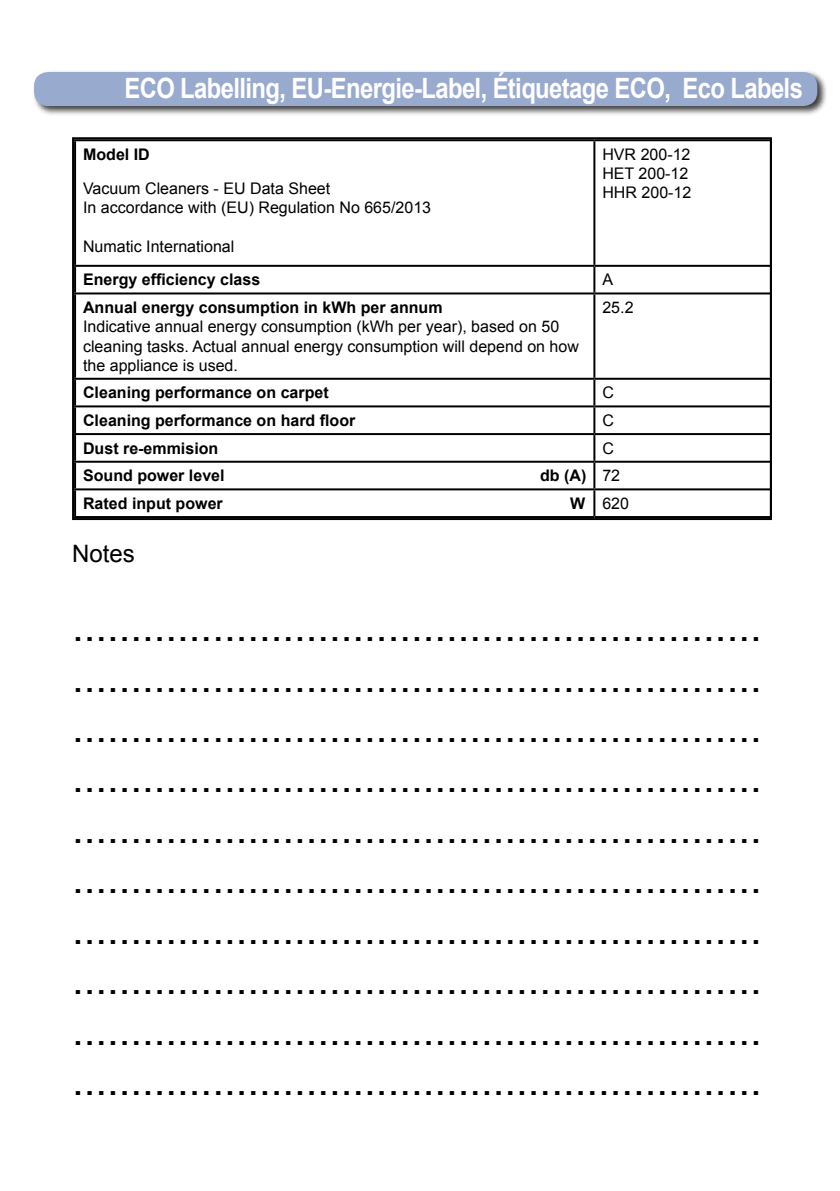
<style>
.page{position:relative;width:840px;height:1191px;background:#fff}
.page>*{position:absolute;margin:0;border:0;box-sizing:border-box;transform-origin:0 0}
.t1{font:42px/50.4px "Arial";color:#000;text-align:justify}
.t2{font:700 28px "Arial";letter-spacing:-.025em;color:#fff;scale:.85 1}
.t3{font:24px "Arial";color:#000}
.t4{font:16px/19.2px "Arial";color:#000}
.t5{font:700 16px "Arial";color:#000}
.s1{font-weight:400}
.s2{font-weight:700}
</style>
<div class="page">
<div style="left:32px;top:70px;width:795px;height:46px;background:#000;opacity:.75"></div>
<div style="left:34px;top:72px;width:782px;height:34px;background:#99aacf;border-radius:14px"></div>
<hr style="left:74px;top:139px;width:520px;height:2px;background:#000">
<hr style="left:74px;top:141px;width:2px;height:124px;background:#000">
<hr style="left:594px;top:139px;width:177px;height:2px;background:#000">
<hr style="left:593px;top:141px;width:2px;height:124px;background:#000">
<hr style="left:594px;top:265px;width:177px;height:2px;background:#000">
<hr style="left:594px;top:292px;width:177px;height:2px;background:#000">
<hr style="left:594px;top:378px;width:177px;height:2px;background:#000">
<hr style="left:594px;top:405px;width:177px;height:2px;background:#000">
<hr style="left:594px;top:433px;width:177px;height:2px;background:#000">
<hr style="left:594px;top:461px;width:177px;height:2px;background:#000">
<hr style="left:594px;top:488px;width:177px;height:2px;background:#000">
<hr style="left:594px;top:516px;width:177px;height:2px;background:#000">
<hr style="left:74px;top:265px;width:520px;height:2px;background:#000">
<hr style="left:74px;top:267px;width:2px;height:25px;background:#000">
<hr style="left:593px;top:267px;width:2px;height:25px;background:#000">
<hr style="left:74px;top:292px;width:520px;height:2px;background:#000">
<hr style="left:74px;top:294px;width:2px;height:84px;background:#000">
<hr style="left:593px;top:294px;width:2px;height:84px;background:#000">
<hr style="left:74px;top:378px;width:520px;height:2px;background:#000">
<hr style="left:74px;top:380px;width:2px;height:25px;background:#000">
<hr style="left:593px;top:380px;width:2px;height:25px;background:#000">
<hr style="left:74px;top:405px;width:520px;height:2px;background:#000">
<hr style="left:74px;top:407px;width:2px;height:26px;background:#000">
<hr style="left:593px;top:407px;width:2px;height:26px;background:#000">
<hr style="left:74px;top:433px;width:520px;height:2px;background:#000">
<hr style="left:74px;top:435px;width:2px;height:26px;background:#000">
<hr style="left:593px;top:435px;width:2px;height:26px;background:#000">
<hr style="left:74px;top:461px;width:520px;height:2px;background:#000">
<hr style="left:74px;top:463px;width:2px;height:25px;background:#000">
<hr style="left:593px;top:463px;width:2px;height:25px;background:#000">
<hr style="left:74px;top:488px;width:520px;height:2px;background:#000">
<hr style="left:74px;top:490px;width:2px;height:26px;background:#000">
<hr style="left:593px;top:490px;width:2px;height:26px;background:#000">
<hr style="left:74px;top:516px;width:520px;height:2px;background:#000">
<div style="left:72px;top:137px;width:699px;height:383px;border:2px solid #000"></div>
<p class="t2" style="left:124px;top:70px;width:799px">ECO Labelling, EU-Energie-Label, Étiquetage ECO, Eco Labels</p>
<p class="t5" style="left:83px;top:144px;width:68px">Model ID</p>
<p class="t4" style="left:83px;top:179px;width:349px">Vacuum Cleaners - EU Data Sheet<br>In accordance with (EU) Regulation No 665/2013</p>
<p class="t4" style="left:83px;top:236px;width:153px">Numatic International</p>
<p class="t4" style="left:602px;top:145px;width:90px">HVR 200-12<br>HET 200-12<br>HHR 200-12</p>
<p class="t5" style="left:83px;top:269px;width:178px">Energy efficiency class</p>
<p class="t4" style="left:602px;top:270px;width:12px">A</p>
<p class="t5" style="left:83px;top:297px;width:361px">Annual energy consumption in kWh per annum</p>
<p class="t4" style="left:83px;top:317px;width:497px">Indicative annual energy consumption (kWh per year), based on 50 cleaning tasks. Actual annual energy consumption will depend on how the appliance is used.</p>
<p class="t4" style="left:602px;top:298px;width:33px">25.2</p>
<p class="t5" style="left:83px;top:382px;width:247px">Cleaning performance on carpet</p>
<p class="t4" style="left:602px;top:383px;width:13px">C</p>
<p class="t5" style="left:83px;top:410px;width:274px">Cleaning performance on hard floor</p>
<p class="t4" style="left:602px;top:411px;width:13px">C</p>
<p class="t5" style="left:83px;top:437px;width:137px">Dust re-emmision</p>
<p class="t4" style="left:602px;top:439px;width:13px">C</p>
<p class="t5" style="left:83px;top:465px;width:143px">Sound power level</p>
<p class="t5" style="left:540px;top:465px;width:81px">db (A) <span class="s1">72</span></p>
<p class="t5" style="left:83px;top:493px;width:141px">Rated input power</p>
<p class="t4" style="left:570px;top:494px;width:60px"><span class="s2">W</span> 620</p>
<p class="t3" style="left:72px;top:538px;width:64px">Notes</p>
<p class="t1" style="left:72px;top:601px;width:690px">........................................................... ........................................................... ........................................................... ........................................................... ........................................................... ........................................................... ........................................................... ........................................................... ........................................................... ...........................................................</p>
</div>
